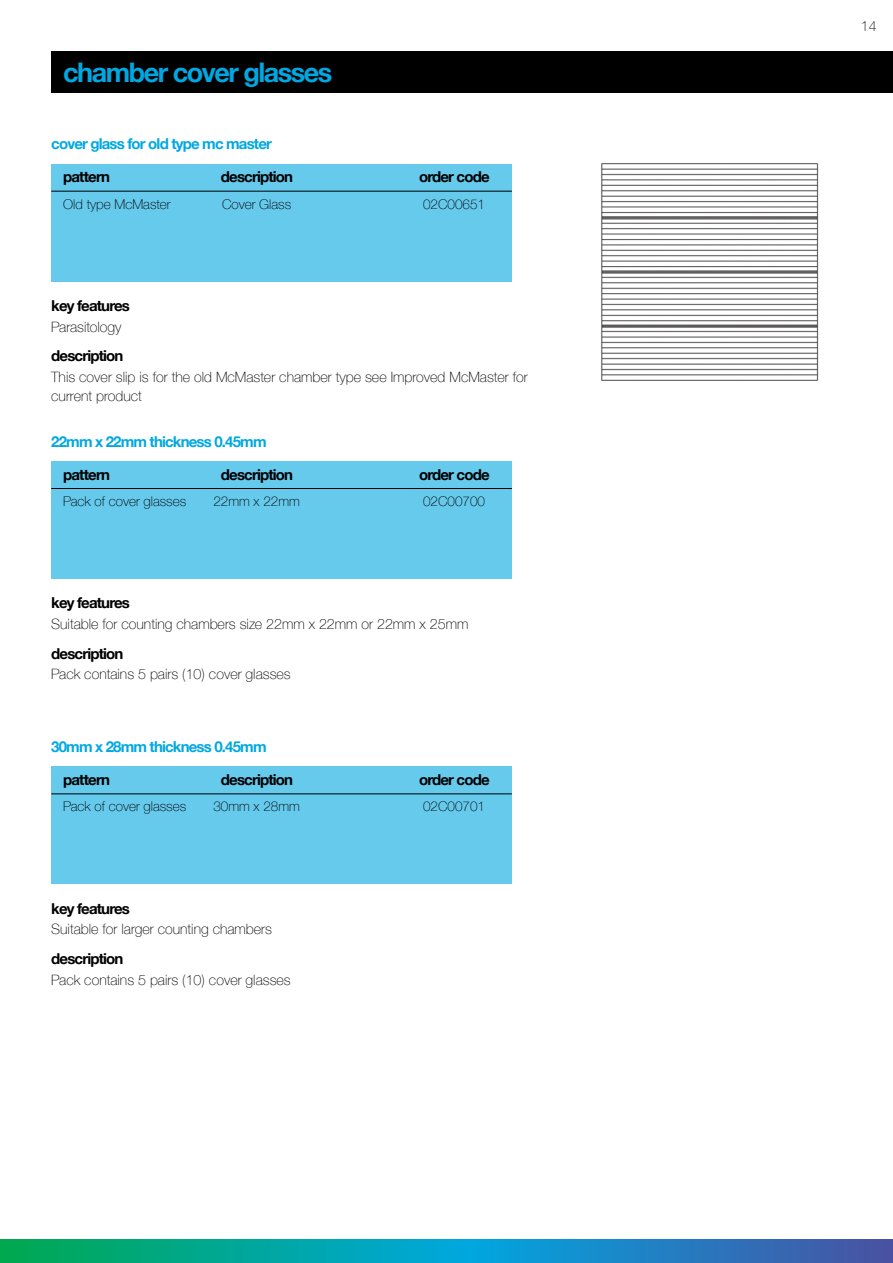
<style>
.page{position:relative;width:893px;height:1263px;background:#fff}
.page>*{position:absolute;margin:0;border:0;box-sizing:border-box;transform-origin:0 0}
.t1{font:700 27px "Helvetica Neue";letter-spacing:-.055em;color:#00a8e2}
.t2{font:700 15px "Helvetica Neue";letter-spacing:-.055em;color:#000}
.t3{font:700 15px "Helvetica Neue";letter-spacing:-.055em;color:#00a8e2}
.t4{font:100 14.25px/19.5px "Helvetica Neue";color:#000}
.t5{font:100 13.5px "Helvetica Neue";color:#000}
</style>
<div class="page">
<img style="left:601px;top:163px;width:218px;height:218px">
<div style="left:51px;top:164px;width:461px;height:117px;background:#66caed"></div>
<hr style="left:51px;top:191px;width:461px;height:1px;background:#000">
<div style="left:51px;top:51px;width:842px;height:42px;background:#000"></div>
<div style="left:51px;top:461px;width:461px;height:118px;background:#66caed"></div>
<hr style="left:51px;top:488px;width:461px;height:1px;background:#000">
<div style="left:51px;top:767px;width:461px;height:117px;background:#66caed"></div>
<hr style="left:51px;top:794px;width:461px;height:1px;background:#000">
<svg style="left:0;top:1240px;width:893px;height:23px"></svg>
<h1 class="t1" style="left:63px;top:51px;width:271px">chamber cover glasses</h1>
<p class="t3" style="left:51px;top:132px;width:222px">cover glass for old type mc master</p>
<p class="t2" style="left:63px;top:165px;width:48px">pattern</p>
<p class="t2" style="left:221px;top:165px;width:74px">description</p>
<p class="t2" style="left:419px;top:165px;width:72px">order code</p>
<p class="t5" style="left:222px;top:194px;width:71px">Cover Glass</p>
<p class="t5" style="left:423px;top:194px;width:64px">02C00651</p>
<p class="t5" style="left:63px;top:194px;width:109px">Old type McMaster</p>
<p class="t2" style="left:51px;top:294px;width:80px">key features</p>
<p class="t4" style="left:51px;top:316px;width:72px">Parasitology</p>
<p class="t2" style="left:51px;top:344px;width:74px">description</p>
<p class="t4" style="left:51px;top:366px;width:478px">This cover slip is for the old McMaster chamber type see Improved McMaster for current product</p>
<p class="t3" style="left:51px;top:429px;width:217px">22mm x 22mm thickness 0.45mm</p>
<p class="t2" style="left:63px;top:462px;width:48px">pattern</p>
<p class="t2" style="left:221px;top:462px;width:74px">description</p>
<p class="t2" style="left:419px;top:462px;width:72px">order code</p>
<p class="t5" style="left:213px;top:491px;width:88px">22mm x 22mm</p>
<p class="t5" style="left:423px;top:491px;width:64px">02C00700</p>
<p class="t5" style="left:63px;top:491px;width:125px">Pack of cover glasses</p>
<p class="t2" style="left:51px;top:591px;width:80px">key features</p>
<p class="t4" style="left:51px;top:614px;width:419px">Suitable for counting chambers size 22mm x 22mm or 22mm x 25mm</p>
<p class="t2" style="left:51px;top:641px;width:74px">description</p>
<p class="t4" style="left:51px;top:664px;width:241px">Pack contains 5 pairs (10) cover glasses</p>
<p class="t3" style="left:51px;top:735px;width:217px">30mm x 28mm thickness 0.45mm</p>
<p class="t2" style="left:63px;top:768px;width:48px">pattern</p>
<p class="t2" style="left:221px;top:768px;width:74px">description</p>
<p class="t2" style="left:419px;top:768px;width:72px">order code</p>
<p class="t5" style="left:213px;top:796px;width:88px">30mm x 28mm</p>
<p class="t5" style="left:423px;top:796px;width:64px">02C00701</p>
<p class="t5" style="left:63px;top:796px;width:125px">Pack of cover glasses</p>
<p class="t2" style="left:51px;top:897px;width:80px">key features</p>
<p class="t4" style="left:51px;top:919px;width:222px">Suitable for larger counting chambers</p>
<p class="t2" style="left:51px;top:947px;width:74px">description</p>
<p class="t4" style="left:51px;top:969px;width:241px">Pack contains 5 pairs (10) cover glasses</p>
<p class="t4" style="left:861px;top:16px;width:17px">14</p>
</div>
